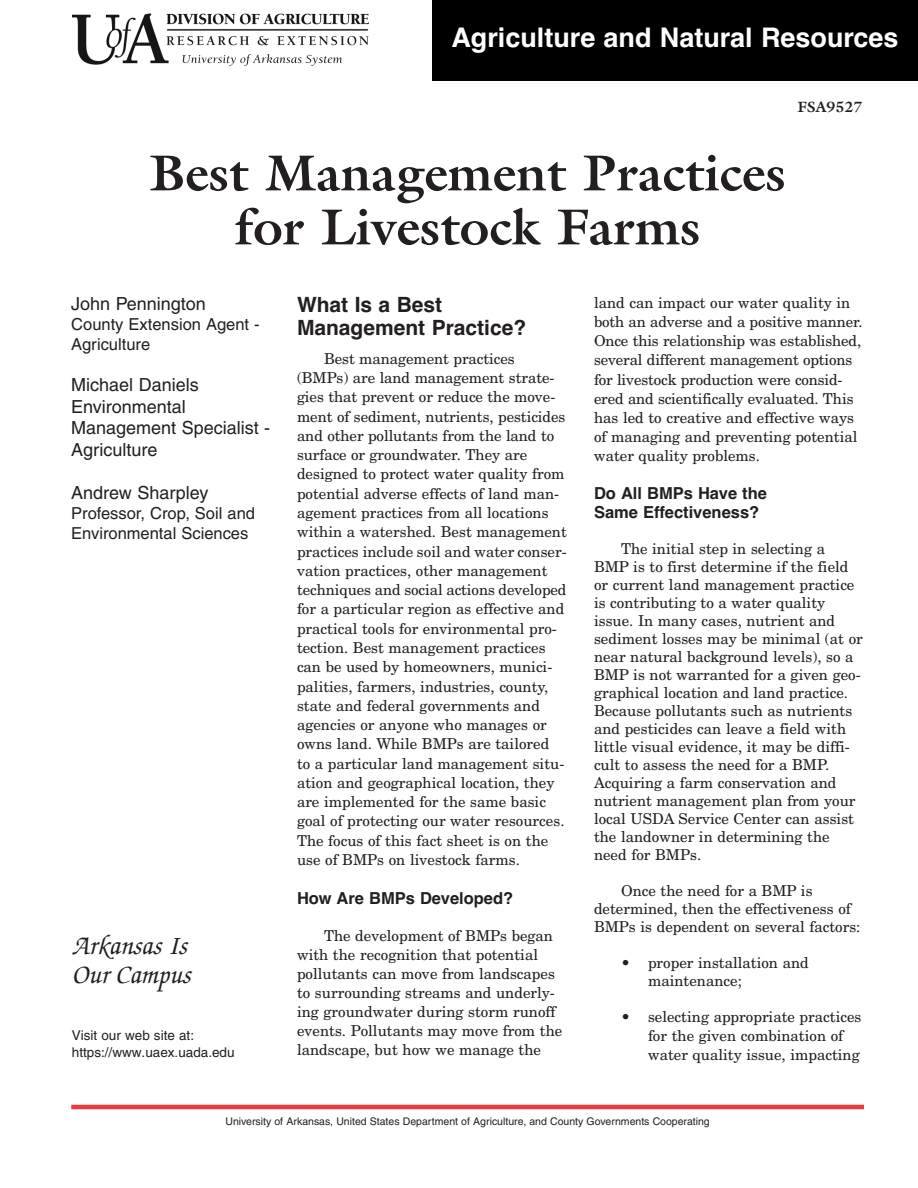
<style>
.page{position:relative;width:918px;height:1188px;background:#fff}
.page>*{position:absolute;margin:0;border:0;box-sizing:border-box;transform-origin:0 0}
.t1{font:700 51px/54px "Galliard";color:#231f20;text-align:center}
.t2{font:700 27px "Helvetica";color:#fff}
.t3{font:italic 500 27px/28.5px "Zapf Chancery";color:#231f20}
.t4{font:700 21px/23.2px "Helvetica";color:#231f20}
.t5{font:18px/21.6px "Helvetica";color:#231f20}
.t6{font:16.5px/19.8px "Helvetica";color:#231f20}
.t7{font:700 16.5px/18.8px "Helvetica";color:#231f20}
.t8{font:15px/19.4px "New Century Schlbk";color:#231f20}
.t9{font:700 15px "Galliard";color:#231f20}
.t10{font:13.5px/17px "Helvetica";color:#231f20}
.t11{font:10.5px "Helvetica";color:#231f20}
</style>
<div class="page">
<hr style="left:71px;top:1105px;width:793px;height:4px;background:#ef3a42">
<div style="left:432px;top:0;width:486px;height:81px;background:#000"></div>
<img style="left:72px;top:13px;width:297px;height:52px">
<p class="t2" style="left:451px;top:28px;width:449px">Agriculture and Natural Resources</p>
<p class="t9" style="left:797px;top:101px;width:67px">FSA9527</p>
<h1 class="t1" style="left:149px;top:151px;width:638px">Best Management Practices for Livestock Farms</h1>
<p class="t5" style="left:71px;top:295px;width:136px">John Pennington</p>
<p class="t6" style="left:71px;top:316px;width:190px">County Extension Agent -<br>Agriculture</p>
<p class="t5" style="left:71px;top:376px;width:201px">Michael Daniels<br>Environmental<br>Management Specialist -<br>Agriculture</p>
<p class="t5" style="left:71px;top:484px;width:139px">Andrew Sharpley</p>
<p class="t6" style="left:71px;top:505px;width:185px">Professor, Crop, Soil and<br>Environmental Sciences</p>
<p class="t3" style="left:72px;top:935px;width:120px">Arkansas Is<br>Our Campus</p>
<p class="t10" style="left:72px;top:1028px;width:164px">Visit our web site at: https://www.uaex.uada.edu</p>
<p class="t4" style="left:297px;top:295px;width:231px">What Is a Best<br>Management Practice?</p>
<p class="t8" style="left:297px;top:350px;width:271px;text-indent:27px">Best management practices (BMPs) are land management strate&shy;gies that prevent or reduce the move&shy;ment of sediment, nutrients, pesticides and other pollutants from the land to surface or groundwater. They are designed to protect water quality from potential adverse effects of land man&shy;agement practices from all locations within a watershed. Best management practices include soil and water conser&shy;vation practices, other management techniques and social actions developed for a particular region as effective and practical tools for environmental pro&shy;tection. Best management practices can be used by homeowners, munici&shy;palities, farmers, industries, county, state and federal governments and agencies or anyone who manages or owns land. While BMPs are tailored<br>to a particular land management situ&shy;ation and geographical location, they are implemented for the same basic goal of protecting our water resources.<br>The focus of this fact sheet is on the use of BMPs on livestock farms.</p>
<p class="t7" style="left:297px;top:890px;width:218px">How Are BMPs Developed?</p>
<p class="t8" style="left:297px;top:927px;width:267px;text-indent:27px">The development of BMPs began with the recognition that potential pollutants can move from landscapes to surrounding streams and underly&shy;ing groundwater during storm runoff events. Pollutants may move from the landscape, but how we manage the</p>
<p class="t8" style="left:594px;top:294px;width:270px">land can impact our water quality in both an adverse and a positive manner.<br>Once this relationship was established, several different management options for livestock production were consid&shy;ered and scientifically evaluated. This has led to creative and effective ways of managing and preventing potential water quality problems.</p>
<p class="t7" style="left:594px;top:485px;width:174px">Do All BMPs Have the<br>Same Effectiveness?</p>
<p class="t8" style="left:594px;top:541px;width:270px;line-height:18px;text-indent:27px">The initial step in selecting a BMP is to first determine if the field or current land management practice is contributing to a water quality issue. In many cases, nutrient and sediment losses may be minimal (at or near natural background levels), so a BMP is not warranted for a given geo&shy;graphical location and land practice.<br>Because pollutants such as nutrients and pesticides can leave a field with little visual evidence, it may be diffi&shy;cult to assess the need for a BMP.<br>Acquiring a farm conservation and nutrient management plan from your local USDA Service Center can assist the landowner in determining the need for BMPs.</p>
<p class="t8" style="left:594px;top:883px;width:268px;line-height:18px;text-indent:27px">Once the need for a BMP is determined, then the effectiveness of<br>BMPs is dependent on several factors:</p>
<p class="t8" style="left:648px;top:955px;width:162px;line-height:18px;text-indent:-27px">• proper installation and maintenance;</p>
<p class="t8" style="left:648px;top:1008px;width:215px;text-indent:-27px">• selecting appropriate practices for the given combination of water quality issue, impacting</p>
<p class="t11" style="left:225px;top:1118px;width:486px">University of Arkansas, United States Department of Agriculture, and County Governments Cooperating</p>
</div>
